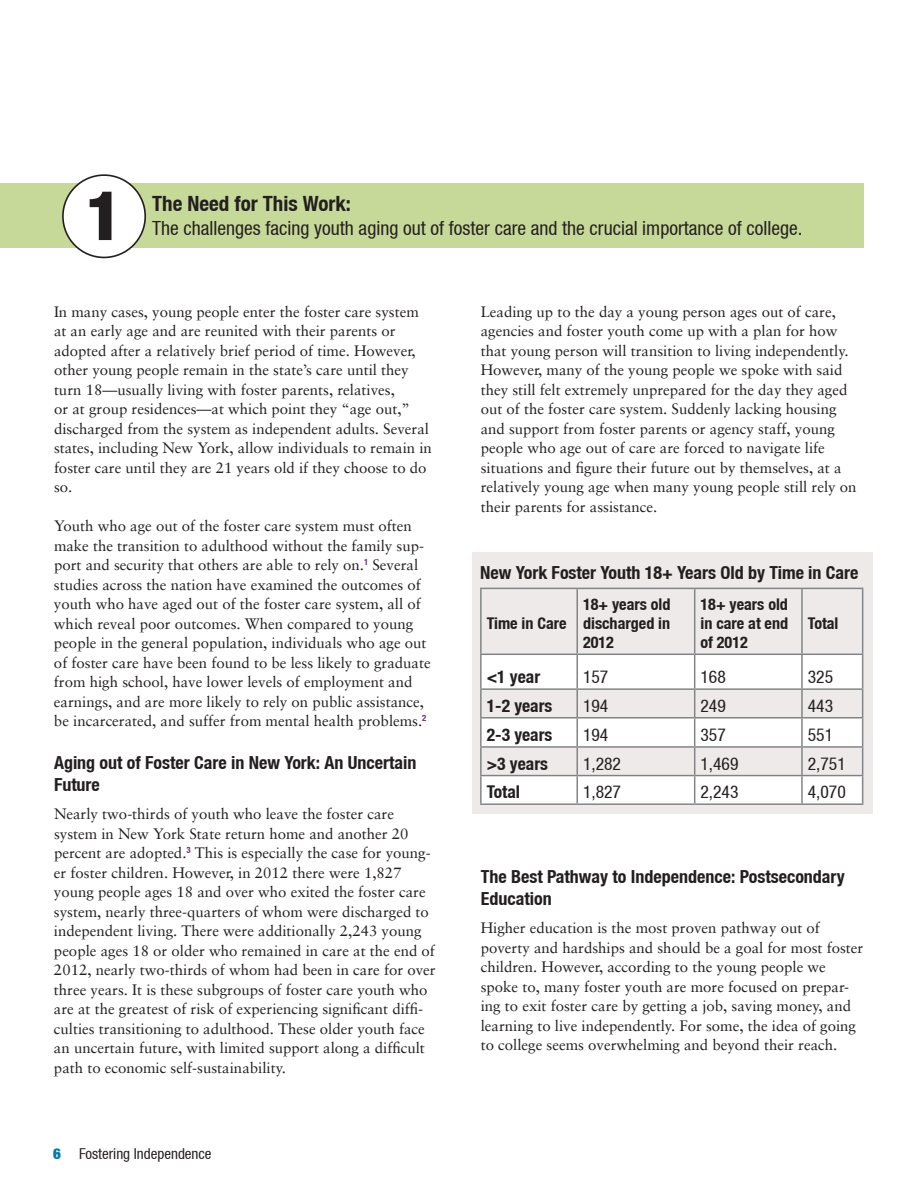
<style>
.page{position:relative;width:918px;height:1188px;background:#fff}
.page>*{position:absolute;margin:0;border:0;box-sizing:border-box;transform-origin:0 0}
.t1{font:900 condensed 68.25px "Helvetica Neue LT";color:#231f20}
.t2{font:700 condensed 21px "Helvetica Neue LT";color:#231f20}
.t3{font:condensed 19.5px "Helvetica Neue LT";color:#231f20}
.t4{font:700 condensed 18px/21.6px "Helvetica Neue LT";color:#231f20}
.t5{font:condensed 17.55px "Helvetica Neue LT";color:#231f20}
.t6{font:700 condensed 17.55px "Helvetica Neue LT";color:#231f20}
.t7{font:700 condensed 16.05px/19.4px "Helvetica Neue LT";color:#231f20;text-align:justify}
.t8{font:15px/19.5px "Sabon LT";color:#231f20}
.t9{font:condensed 15px "Helvetica Neue LT";color:#231f20}
.s1{font-weight:900;color:#007caa}
</style>
<div class="page">
<div style="left:472px;top:553px;width:400px;height:261px;background:#edeae9"></div>
<div style="left:0;top:184px;width:864px;height:64px;background:#c7d998"></div>
<div style="left:63px;top:175px;width:82px;height:82px;background:#fff;border-radius:50%"></div>
<div style="left:62px;top:174px;width:84px;height:84px;border:2px solid #231f20;border-radius:50%"></div>
<svg style="left:482px;top:655px;width:380px;height:148px;fill:#fff"></svg>
<hr style="left:480px;top:588px;width:97px;height:1px;background:#808285">
<hr style="left:480px;top:589px;width:2px;height:65px;background:#808285">
<hr style="left:577px;top:588px;width:118px;height:1px;background:#808285">
<hr style="left:695px;top:588px;width:107px;height:1px;background:#808285">
<hr style="left:802px;top:588px;width:61px;height:1px;background:#808285">
<hr style="left:862px;top:589px;width:1px;height:65px;background:#808285">
<hr style="left:480px;top:654px;width:97px;height:1px;background:#808285">
<hr style="left:577px;top:654px;width:118px;height:1px;background:#808285">
<hr style="left:695px;top:654px;width:107px;height:1px;background:#808285">
<hr style="left:802px;top:654px;width:61px;height:1px;background:#808285">
<hr style="left:576px;top:589px;width:2px;height:65px;background:#808285">
<hr style="left:694px;top:589px;width:1px;height:65px;background:#808285">
<hr style="left:801px;top:589px;width:2px;height:65px;background:#808285">
<hr style="left:480px;top:655px;width:2px;height:33px;background:#808285">
<hr style="left:576px;top:655px;width:2px;height:33px;background:#808285">
<hr style="left:694px;top:655px;width:1px;height:33px;background:#808285">
<hr style="left:801px;top:655px;width:2px;height:33px;background:#808285">
<hr style="left:862px;top:655px;width:1px;height:33px;background:#808285">
<hr style="left:480px;top:688px;width:97px;height:2px;background:#808285">
<hr style="left:480px;top:690px;width:2px;height:27px;background:#808285">
<hr style="left:577px;top:688px;width:118px;height:2px;background:#808285">
<hr style="left:576px;top:690px;width:2px;height:27px;background:#808285">
<hr style="left:695px;top:688px;width:107px;height:2px;background:#808285">
<hr style="left:802px;top:688px;width:61px;height:2px;background:#808285">
<hr style="left:801px;top:690px;width:2px;height:27px;background:#808285">
<hr style="left:480px;top:717px;width:97px;height:1px;background:#808285">
<hr style="left:480px;top:718px;width:2px;height:28px;background:#808285">
<hr style="left:577px;top:717px;width:118px;height:1px;background:#808285">
<hr style="left:576px;top:718px;width:2px;height:28px;background:#808285">
<hr style="left:695px;top:717px;width:107px;height:1px;background:#808285">
<hr style="left:802px;top:717px;width:61px;height:1px;background:#808285">
<hr style="left:801px;top:718px;width:2px;height:28px;background:#808285">
<hr style="left:480px;top:746px;width:97px;height:2px;background:#808285">
<hr style="left:480px;top:748px;width:2px;height:27px;background:#808285">
<hr style="left:577px;top:746px;width:118px;height:2px;background:#808285">
<hr style="left:576px;top:748px;width:2px;height:27px;background:#808285">
<hr style="left:695px;top:746px;width:107px;height:2px;background:#808285">
<hr style="left:802px;top:746px;width:61px;height:2px;background:#808285">
<hr style="left:801px;top:748px;width:2px;height:27px;background:#808285">
<hr style="left:480px;top:775px;width:97px;height:1px;background:#808285">
<hr style="left:480px;top:776px;width:2px;height:27px;background:#808285">
<hr style="left:577px;top:775px;width:118px;height:1px;background:#808285">
<hr style="left:576px;top:776px;width:2px;height:27px;background:#808285">
<hr style="left:695px;top:775px;width:107px;height:1px;background:#808285">
<svg style="left:694px;top:690px;width:1px;height:113px"></svg>
<hr style="left:802px;top:775px;width:61px;height:1px;background:#808285">
<hr style="left:801px;top:776px;width:2px;height:27px;background:#808285">
<svg style="left:862px;top:690px;width:1px;height:113px"></svg>
<hr style="left:480px;top:803px;width:97px;height:2px;background:#808285">
<hr style="left:577px;top:803px;width:118px;height:2px;background:#808285">
<hr style="left:695px;top:803px;width:107px;height:2px;background:#808285">
<hr style="left:802px;top:803px;width:61px;height:2px;background:#808285">
<h1 class="t1" style="left:86px;top:174px;width:37px">1</h1>
<h2 class="t2" style="left:152px;top:190px;width:200px">The Need for This Work:</h2>
<h3 class="t3" style="left:152px;top:216px;width:652px">The challenges facing youth aging out of foster care and the crucial importance of college.</h3>
<p class="t8" style="left:54px;top:302px;width:379px">In many cases, young people enter the foster care system at an early age and are reunited with their parents or adopted after a relatively brief period of time. However, other young people remain in the state’s care until they turn 18—usually living with foster parents, relatives,<br>or at group residences—at which point they “age out,” discharged from the system as independent adults. Several states, including New York, allow individuals to remain in foster care until they are 21 years old if they choose to do so.</p>
<p class="t8" style="left:54px;top:516px;width:378px">Youth who age out of the foster care system must often make the transition to adulthood without the family sup&shy;port and security that others are able to rely on.<sup>1</sup> Several studies across the nation have examined the outcomes of youth who have aged out of the foster care system, all of which reveal poor outcomes. When compared to young people in the general population, individuals who age out of foster care have been found to be less likely to graduate from high school, have lower levels of employment and earnings, and are more likely to rely on public assistance, be incarcerated, and suffer from mental health problems.<sup>2</sup></p>
<p class="t4" style="left:54px;top:752px;width:364px">Aging out of Foster Care in New York: An Uncertain<br>Future</p>
<p class="t8" style="left:54px;top:804px;width:383px">Nearly two-thirds of youth who leave the foster care system in New York State return home and another 20 percent are adopted.<sup>3</sup> This is especially the case for young&shy;er foster children. However, in 2012 there were 1,827 young people ages 18 and over who exited the foster care system, nearly three-quarters of whom were discharged to independent living. There were additionally 2,243 young people ages 18 or older who remained in care at the end of 2012, nearly two-thirds of whom had been in care for over three years. It is these subgroups of foster care youth who are at the greatest of risk of experiencing significant diffi&shy;culties transitioning to adulthood. These older youth face an uncertain future, with limited support along a difficult path to economic self-sustainability.</p>
<p class="t9" style="left:53px;top:1145px;width:160px"><span class="s1">6</span> Fostering Independence</p>
<p class="t8" style="left:481px;top:302px;width:377px">Leading up to the day a young person ages out of care, agencies and foster youth come up with a plan for how that young person will transition to living independently.<br>However, many of the young people we spoke with said they still felt extremely unprepared for the day they aged out of the foster care system. Suddenly lacking housing and support from foster parents or agency staff, young people who age out of care are forced to navigate life situations and figure their future out by themselves, at a relatively young age when many young people still rely on their parents for assistance.</p>
<p class="t4" style="left:480px;top:561px;width:380px">New York Foster Youth 18+ Years Old by Time in Care</p>
<p class="t7" style="left:487px;top:614px;width:81px">Time in Care</p>
<p class="t7" style="left:583px;top:594px;width:89px">18+ years old discharged in 2012</p>
<p class="t7" style="left:701px;top:594px;width:89px">18+ years old in care at end of 2012</p>
<p class="t7" style="left:808px;top:614px;width:32px">Total</p>
<p class="t6" style="left:487px;top:666px;width:55px">&lt;1 year</p>
<p class="t5" style="left:583px;top:667px;width:27px">157</p>
<p class="t5" style="left:701px;top:667px;width:27px">168</p>
<p class="t5" style="left:808px;top:667px;width:27px">325</p>
<p class="t6" style="left:487px;top:695px;width:67px">1-2 years</p>
<p class="t5" style="left:583px;top:696px;width:27px">194</p>
<p class="t5" style="left:701px;top:696px;width:27px">249</p>
<p class="t5" style="left:808px;top:696px;width:27px">443</p>
<p class="t6" style="left:487px;top:724px;width:67px">2-3 years</p>
<p class="t5" style="left:583px;top:725px;width:27px">194</p>
<p class="t5" style="left:701px;top:725px;width:27px">357</p>
<p class="t5" style="left:808px;top:725px;width:27px">551</p>
<p class="t6" style="left:487px;top:753px;width:63px">&gt;3 years</p>
<p class="t5" style="left:583px;top:753px;width:39px">1,282</p>
<p class="t5" style="left:701px;top:753px;width:39px">1,469</p>
<p class="t5" style="left:808px;top:753px;width:39px">2,751</p>
<p class="t6" style="left:487px;top:781px;width:35px">Total</p>
<p class="t5" style="left:583px;top:782px;width:39px">1,827</p>
<p class="t5" style="left:701px;top:782px;width:39px">2,243</p>
<p class="t5" style="left:808px;top:782px;width:39px">4,070</p>
<p class="t4" style="left:481px;top:866px;width:366px">The Best Pathway to Independence: Postsecondary<br>Education</p>
<p class="t8" style="left:481px;top:918px;width:384px">Higher education is the most proven pathway out of poverty and hardships and should be a goal for most foster children. However, according to the young people we spoke to, many foster youth are more focused on prepar&shy;ing to exit foster care by getting a job, saving money, and learning to live independently. For some, the idea of going to college seems overwhelming and beyond their reach.</p>
</div>
